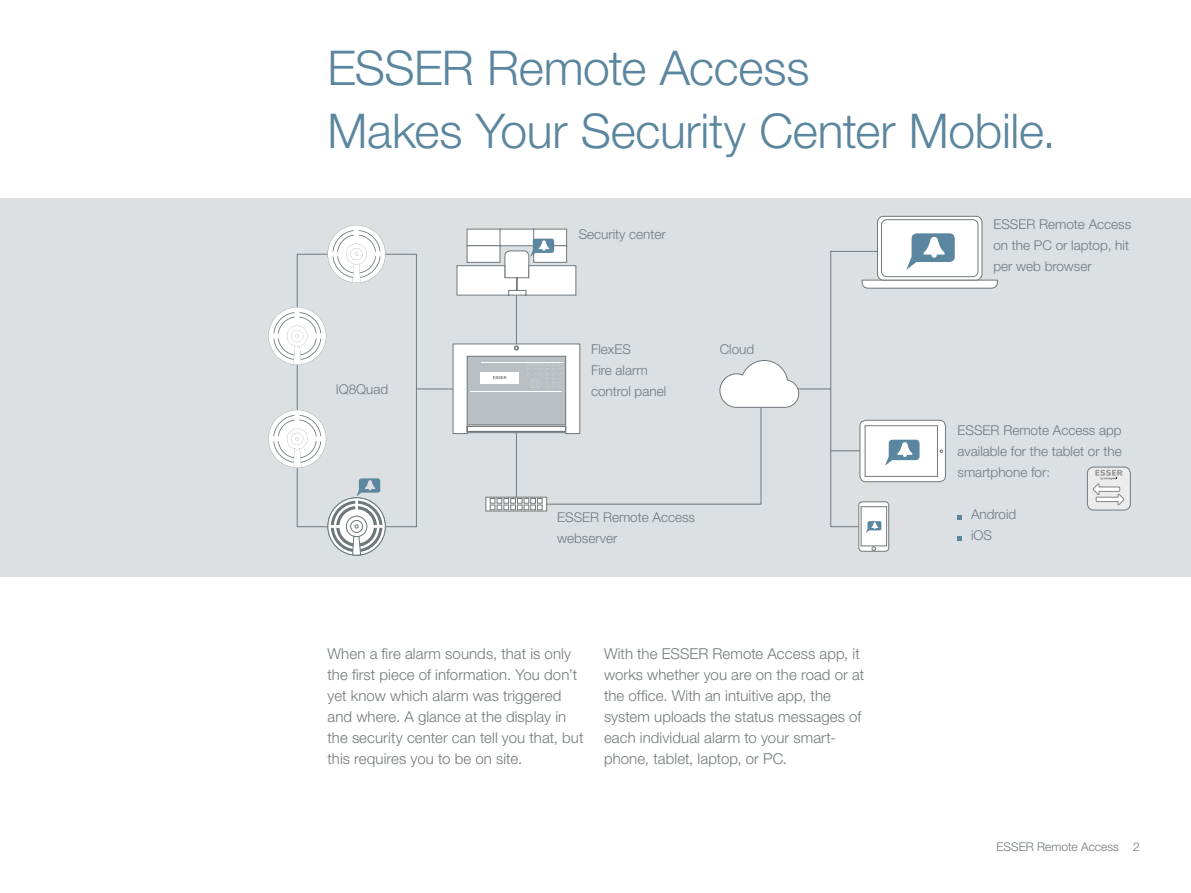
<style>
.page{position:relative;width:1191px;height:893px;background:#fff}
.page>*{position:absolute;margin:0;border:0;box-sizing:border-box;transform-origin:0 0}
.t1{font:300 48px/63px "Helvetica Neue LT Std";letter-spacing:-.005em;color:#5b869f}
.t2{font:300 15px/21px "Helvetica Neue LT Std";letter-spacing:.005em;color:#71787d}
.t3{font:300 13.5px/21px "Helvetica Neue LT Std";color:#71787d}
.t4{font:300 12px "Helvetica Neue LT Std";color:#71787d}
</style>
<div class="page">
<div style="left:0;top:198px;width:1191px;height:378px;background:#dde0e2"></div>
<div style="left:297px;top:254px;width:47px;height:273px;border:1px solid #71787d"></div>
<hr style="left:516px;top:292px;width:1px;height:208px;background:#71787d">
<hr style="left:416px;top:389px;width:37px;height:1px;background:#71787d">
<hr style="left:796px;top:389px;width:34px;height:1px;background:#71787d">
<div style="left:877px;top:216px;width:105px;height:64px;background:#fff;border-radius:6px"></div>
<div style="left:877px;top:216px;width:105px;height:64px;border:1px solid #71787d;border-radius:6px"></div>
<div style="left:881px;top:219px;width:97px;height:58px;border:1px solid #71787d;border-radius:5px"></div>
<svg style="left:268px;top:410px;width:58px;height:58px"></svg>
<svg style="left:268px;top:307px;width:58px;height:58px"></svg>
<svg style="left:328px;top:225px;width:57px;height:58px"></svg>
<svg style="left:331px;top:478px;width:51px;height:77px"></svg>
<div style="left:1087px;top:467px;width:43px;height:43px;background:#ececec;border-radius:7px"></div>
<svg style="left:1092px;top:470px;width:32px;height:35px"></svg>
<div style="left:1087px;top:467px;width:43px;height:43px;border:1px solid #71787d;border-radius:6px"></div>
<div style="left:533px;top:229px;width:34px;height:17px;background:#fff;border:1px solid #71787d"></div>
<div style="left:467px;top:229px;width:34px;height:17px;background:#fff;border:1px solid #71787d"></div>
<div style="left:500px;top:229px;width:34px;height:17px;background:#fff;border:1px solid #71787d"></div>
<div style="left:533px;top:246px;width:34px;height:17px;background:#fff;border:1px solid #71787d"></div>
<div style="left:467px;top:246px;width:33px;height:17px;background:#fff;border:1px solid #71787d"></div>
<div style="left:505px;top:251px;width:24px;height:32px;background:#fff;border-radius:5px"></div>
<div style="left:505px;top:251px;width:24px;height:32px;border:1px solid #71787d;border-radius:5px"></div>
<svg style="left:456px;top:265px;width:120px;height:30px;background:#f3f3f4"></svg>
<svg style="left:530px;top:239px;width:24px;height:18px"></svg>
<svg style="left:485px;top:510px;width:62px;height:1px"></svg>
<svg style="left:453px;top:344px;width:346px;height:166px"></svg>
<svg style="left:830px;top:233px;width:167px;height:319px"></svg>
<h1 class="t1" style="left:327px;top:36px;width:730px">ESSER Remote Access<br>Makes Your Security Center Mobile.</h1>
<p class="t3" style="left:336px;top:378px;width:54px">IQ8Quad</p>
<p class="t3" style="left:579px;top:223px;width:89px">Security center</p>
<p class="t3" style="left:591px;top:338px;width:77px">FlexES<br>Fire alarm control panel</p>
<p class="t3" style="left:719px;top:338px;width:36px">Cloud</p>
<p class="t3" style="left:557px;top:506px;width:139px">ESSER Remote Access webserver</p>
<p class="t2" style="left:327px;top:643px;width:257px">When a fire alarm sounds, that is only the first piece of information. You don’t yet know which alarm was triggered and where. A glance at the display in the security center can tell you that, but this requires you to be on site.</p>
<p class="t2" style="left:604px;top:643px;width:262px">With the ESSER Remote Access app, it works whether you are on the road or at the office. With an intuitive app, the system uploads the status messages of each individual alarm to your smart&shy;phone, tablet, laptop, or PC.</p>
<p class="t3" style="left:993px;top:213px;width:139px">ESSER Remote Access on the PC or laptop, hit per web browser</p>
<p class="t3" style="left:957px;top:420px;width:166px;text-align:justify">ESSER Remote Access app available for the tablet or the smartphone for:</p>
<p class="t3" style="left:971px;top:504px;width:47px">Android iOS</p>
<p class="t4" style="left:996px;top:839px;width:145px">ESSER Remote Access 2</p>
</div>
